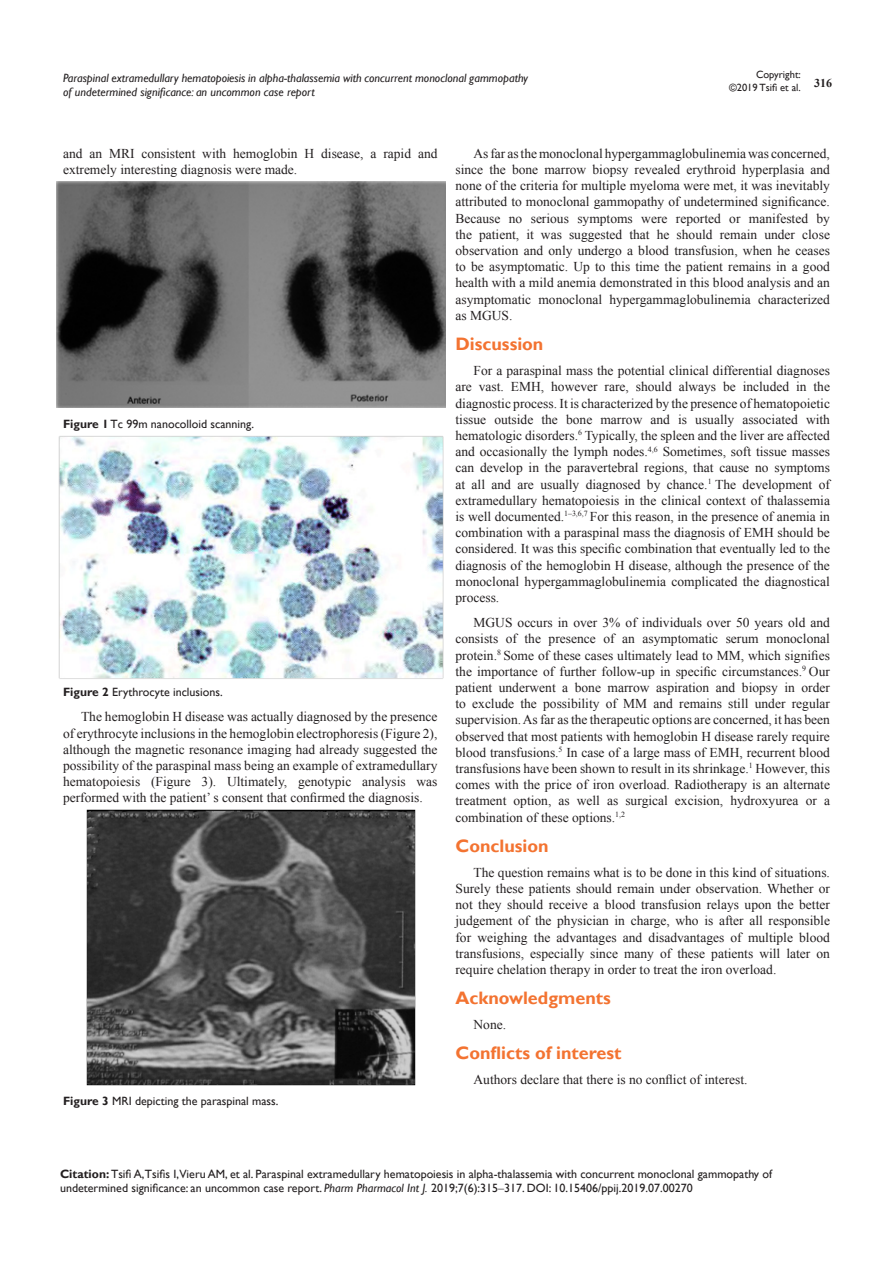
<style>
.page{position:relative;width:893px;height:1263px;background:#fff}
.page>*{position:absolute;margin:0;border:0;box-sizing:border-box;transform-origin:0 0}
.List_Paragraph{font:700 18px "Gill Sans";color:#f37331}
.t1{font:13.5px/16.2px "Times New Roman";color:#231f20;text-align:justify}
.Citation{font:12px/14.4px "Gill Sans";color:#231f20}
.t2{font:italic 12px/14.4px "Gill Sans";color:#231f20}
.t3{font:700 12px "Times New Roman";color:#231f20}
.t4{font:10.5px/12.6px "Gill Sans";color:#231f20;text-align:right}
.s1{font-weight:700}
.s2{font-style:italic}
.s3{font-family:"Times New Roman"}
</style>
<div class="page">
<img style="left:57px;top:182px;width:388px;height:225px">
<img style="left:58px;top:436px;width:385px;height:243px">
<img style="left:87px;top:810px;width:328px;height:275px">
<p class="t4" style="left:729px;top:69px;width:73px">Copyright: ©2019 Tsifi et al.</p>
<p class="t2" style="left:63px;top:71px;width:466px">Paraspinal extramedullary hematopoiesis in alpha-thalassemia with concurrent monoclonal gammopathy of undetermined significance: an uncommon case report</p>
<p class="t3" style="left:814px;top:75px;width:19px">316</p>
<p class="t1" style="left:63px;top:145px;width:376px">and an MRI consistent with hemoglobin H disease, a rapid and extremely interesting diagnosis were made.</p>
<p class="Citation" style="left:63px;top:417px;width:192px"><span class="s1">Figure 1</span> Tc 99m nanocolloid scanning.</p>
<p class="Citation" style="left:63px;top:685px;width:161px"><span class="s1">Figure 2</span> Erythrocyte inclusions.</p>
<p class="t1" style="left:63px;top:708px;width:376px;text-indent:18px">The hemoglobin H disease was actually diagnosed by the presence of erythrocyte inclusions in the hemoglobin electrophoresis (Figure 2), although the magnetic resonance imaging had already suggested the possibility of the paraspinal mass being an example of extramedullary hematopoiesis (Figure 3). Ultimately, genotypic analysis was performed with the patient’ s consent that confirmed the diagnosis.</p>
<p class="Citation" style="left:63px;top:1094px;width:217px"><span class="s1">Figure 3</span> MRI depicting the paraspinal mass.</p>
<p class="t1" style="left:455px;top:145px;width:376px;text-indent:18px">As far as the monoclonal hypergammaglobulinemia was concerned, since the bone marrow biopsy revealed erythroid hyperplasia and none of the criteria for multiple myeloma were met, it was inevitably attributed to monoclonal gammopathy of undetermined significance.<br>Because no serious symptoms were reported or manifested by the patient, it was suggested that he should remain under close observation and only undergo a blood transfusion, when he ceases to be asymptomatic. Up to this time the patient remains in a good health with a mild anemia demonstrated in this blood analysis and an asymptomatic monoclonal hypergammaglobulinemia characterized as MGUS.</p>
<p class="List_Paragraph" style="left:455px;top:333px;width:89px">Discussion</p>
<p class="t1" style="left:455px;top:362px;width:376px;text-indent:18px">For a paraspinal mass the potential clinical differential diagnoses are vast. EMH, however rare, should always be included in the diagnostic process. It is characterized by the presence of hematopoietic tissue outside the bone marrow and is usually associated with hematologic disorders.<sup>6</sup> Typically, the spleen and the liver are affected and occasionally the lymph nodes.<sup>4,6</sup> Sometimes, soft tissue masses can develop in the paravertebral regions, that cause no symptoms at all and are usually diagnosed by chance.<sup>1</sup> The development of extramedullary hematopoiesis in the clinical context of thalassemia is well documented.<sup>1–3,6,7</sup> For this reason, in the presence of anemia in combination with a paraspinal mass the diagnosis of EMH should be considered. It was this specific combination that eventually led to the diagnosis of the hemoglobin H disease, although the presence of the monoclonal hypergammaglobulinemia complicated the diagnostical process.</p>
<p class="t1" style="left:455px;top:614px;width:376px;text-indent:18px">MGUS occurs in over 3% of individuals over 50 years old and consists of the presence of an asymptomatic serum monoclonal protein.<sup>8</sup> Some of these cases ultimately lead to MM, which signifies the importance of further follow-up in specific circumstances.<sup>9</sup> Our patient underwent a bone marrow aspiration and biopsy in order to exclude the possibility of MM and remains still under regular supervision. As far as the therapeutic options are concerned, it has been observed that most patients with hemoglobin H disease rarely require blood transfusions.<sup>5</sup> In case of a large mass of EMH, recurrent blood transfusions have been shown to result in its shrinkage.<sup>1</sup> However, this comes with the price of iron overload. Radiotherapy is an alternate treatment option, as well as surgical excision, hydroxyurea or a combination of these options.<sup>1,2</sup></p>
<p class="List_Paragraph" style="left:455px;top:835px;width:95px">Conclusion</p>
<p class="t1" style="left:455px;top:864px;width:376px;text-indent:18px">The question remains what is to be done in this kind of situations.<br>Surely these patients should remain under observation. Whether or not they should receive a blood transfusion relays upon the better judgement of the physician in charge, who is after all responsible for weighing the advantages and disadvantages of multiple blood transfusions, especially since many of these patients will later on require chelation therapy in order to treat the iron overload.</p>
<p class="List_Paragraph" style="left:455px;top:987px;width:157px">Acknowledgments</p>
<p class="t1" style="left:473px;top:1016px;width:34px">None.</p>
<p class="List_Paragraph" style="left:455px;top:1042px;width:168px">Conflicts of interest</p>
<p class="t1" style="left:473px;top:1071px;width:276px">Authors declare that there is no conflict of interest.</p>
<p class="Citation" style="left:60px;top:1167px;width:714px"><span class="s1">Citation:</span> Tsifi A,Tsifis I,Vieru AM, et al. Paraspinal extramedullary hematopoiesis in alpha-thalassemia with concurrent monoclonal gammopathy of undetermined significance: an uncommon case report. <span class="s2">Pharm Pharmacol Int J.</span> 2019;7(6):315<span class="s3">‒</span>317. DOI: 10.15406/ppij.2019.07.00270</p>
</div>
